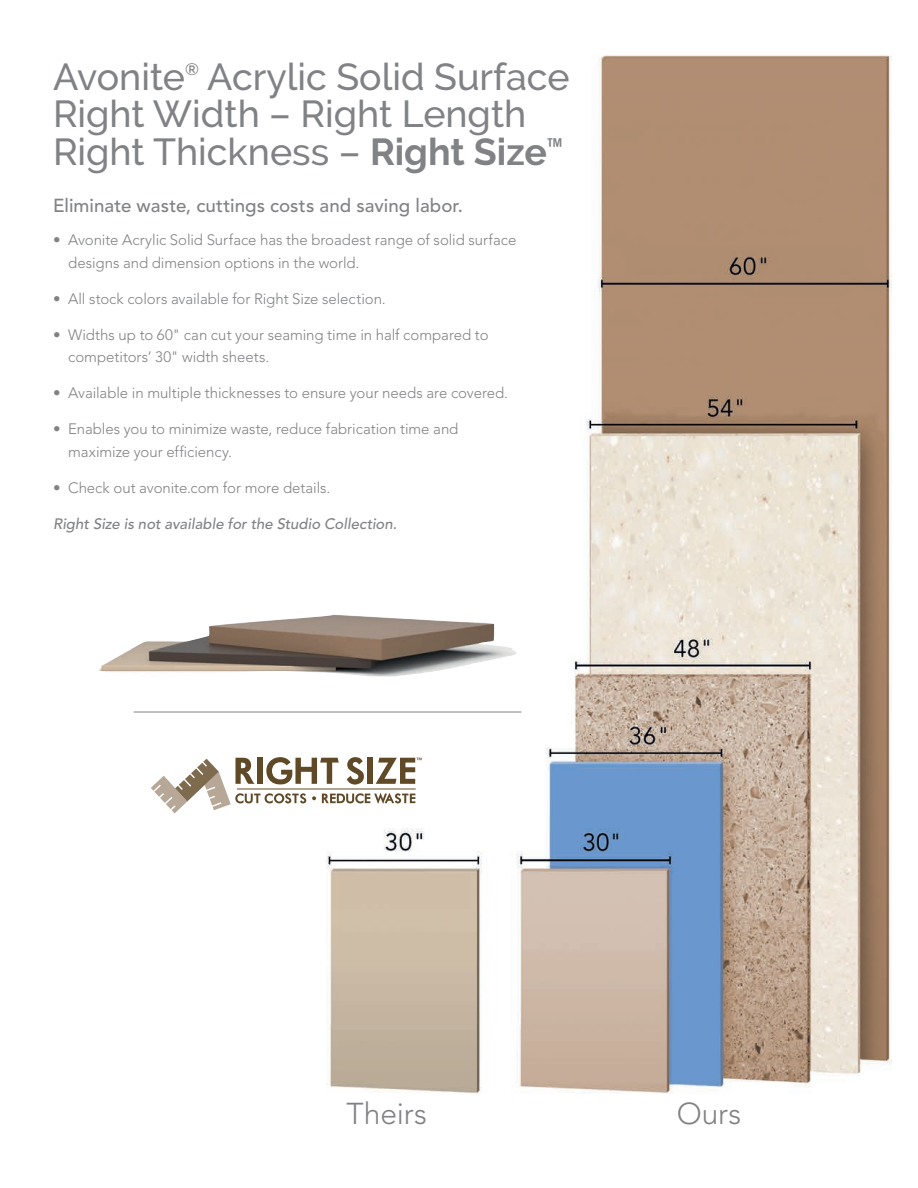
<style>
.page{position:relative;width:918px;height:1188px;background:#fff}
.page>*{position:absolute;margin:0;border:0;box-sizing:border-box;transform-origin:0 0}
.Headline{font:500 37.5px/37.5px "Raleway";color:#808285}
.t1{font:300 30px "Avenir";color:#808285}
.t2{font:500 18.75px "Avenir";color:#808285}
.Headline-2{font:600 16.5px "Raleway";color:#808285}
.t3{font:300 15px/22.5px "Avenir";letter-spacing:-.005em;color:#808285}
.t4{font:italic 500 15px "Avenir";color:#808285}
.s1{font-weight:700}
</style>
<div class="page">
<img style="left:304px;top:55px;width:588px;height:1039px">
<img style="left:99px;top:615px;width:418px;height:65px">
<hr style="left:134px;top:712px;width:387px;height:1px;background:#808285">
<div style="left:144px;top:735px;width:293px;height:89px;background:#fff"></div>
<svg style="left:151px;top:757px;width:271px;height:56px"></svg>
<p class="Headline" style="left:53px;top:58px;width:518px;text-indent:154px">Acrylic Solid Surface<br>Right Width – Right Length<br>Right Thickness – <span class="s1">Right Size</span><sup>™</sup></p>
<p class="t2" style="left:53px;top:195px;width:412px">Eliminate waste, cuttings costs and saving labor.</p>
<p class="t3" style="left:68px;top:229px;width:450px;text-indent:-15px">• Avonite Acrylic Solid Surface has the broadest range of solid surface designs and dimension options in the world.</p>
<p class="t3" style="left:53px;top:287px;width:334px">• All stock colors available for Right Size selection.</p>
<p class="t3" style="left:68px;top:323px;width:422px;text-indent:-15px">• Widths up to 60" can cut your seaming time in half compared to competitors’ 30" width sheets.</p>
<p class="t3" style="left:53px;top:382px;width:456px">• Available in multiple thicknesses to ensure your needs are covered.</p>
<p class="t3" style="left:68px;top:418px;width:392px;text-indent:-15px">• Enables you to minimize waste, reduce fabrication time and maximize your efficiency.</p>
<p class="t3" style="left:53px;top:476px;width:279px">• Check out avonite.com for more details.</p>
<p class="t4" style="left:53px;top:515px;width:345px">Right Size is not available for the Studio Collection.</p>
<p class="Headline" style="left:53px;top:58px;width:133px">Avonite</p>
<p class="Headline-2" style="left:185px;top:60px;width:15px">®</p>
<p class="t1" style="left:347px;top:1096px;width:82px">Theirs</p>
<p class="t1" style="left:677px;top:1096px;width:66px">Ours</p>
</div>
